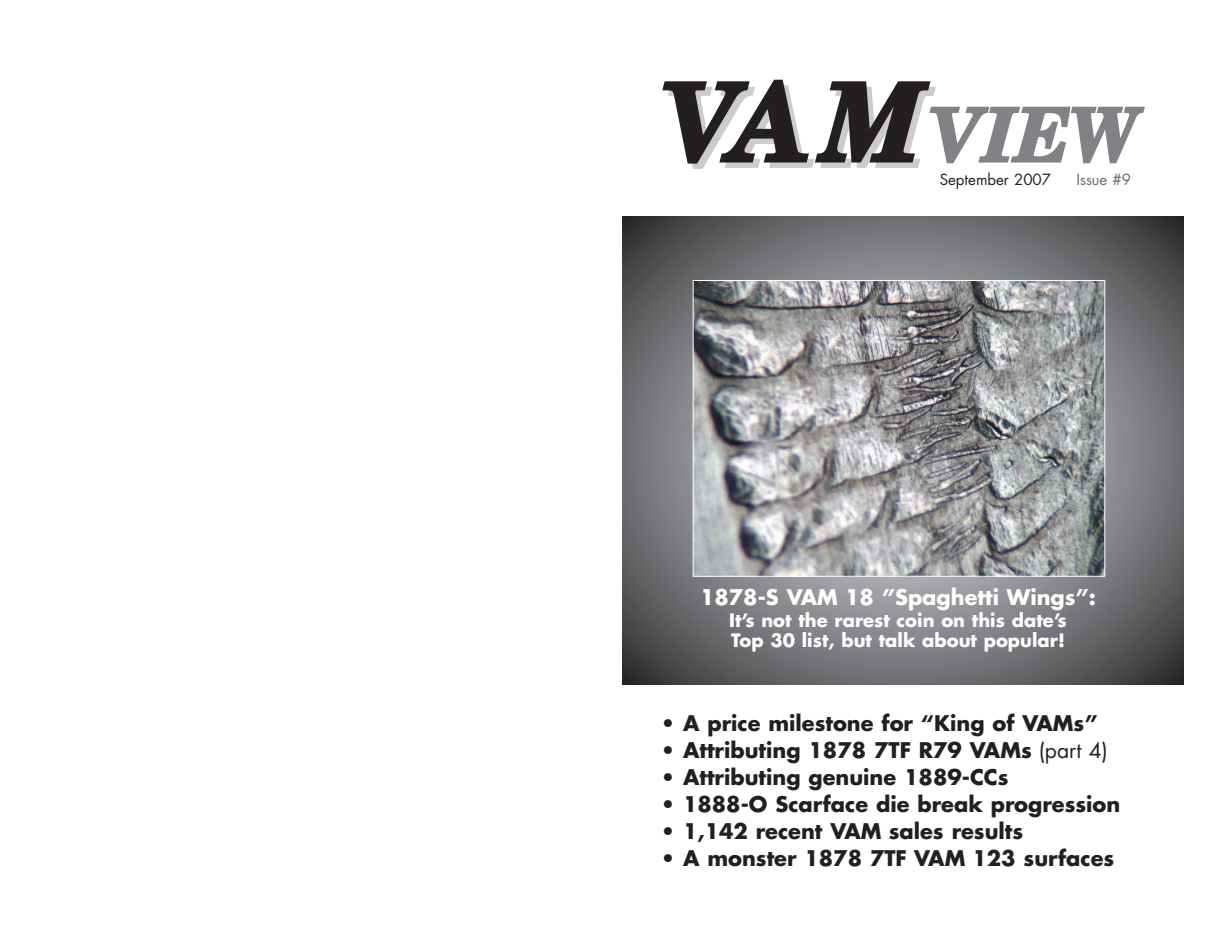
<style>
.page{position:relative;width:1215px;height:945px;background:#fff}
.page>*{position:absolute;margin:0;border:0;box-sizing:border-box;transform-origin:0 0}
.t1{font:italic 700 108px "New Century Schlbk";color:#231f20}
.t2{font:italic 700 74.25px "New Century Schlbk";color:#808285}
.t3{font:700 21px "Futura";color:#231f20}
.t4{font:700 21px "Futura";color:#fff}
.t5{font:700 18px/19.5px "Futura";color:#fff}
.t6{font:15px "Futura";color:#231f20}
.t7{font:15px "Futura";color:#6c6d70}
.s1{font-size:74.25px;color:#808285}
.s2{font-weight:400}
</style>
<div class="page">
<svg style="left:622px;top:217px;width:562px;height:467px;background:#6e6f72"></svg>
<img style="left:695px;top:282px;width:408px;height:293px">
<div style="left:693px;top:280px;width:412px;height:297px;border:1px solid #fff"></div>
<h1 class="t1" style="left:661px;top:83px;width:324px">VAM<span class="s1">V</span></h1>
<p class="t6" style="left:940px;top:173px;width:113px">September 2007</p>
<h2 class="t2" style="left:983px;top:108px;width:158px">IEW</h2>
<p class="t7" style="left:1076px;top:173px;width:56px">Issue #9</p>
<p class="t4" style="left:700px;top:587px;width:397px">1878-S VAM 18 ”Spaghetti Wings”:</p>
<p class="t5" style="left:729px;top:612px;width:339px">It’s not the rarest coin on this date’s<br>Top 30 list, but talk about popular!</p>
<p class="t3" style="left:661px;top:714px;width:438px">• A price milestone for “King of VAMs”</p>
<p class="t3" style="left:661px;top:741px;width:448px">• Attributing 1878 7TF R79 VAMs <span class="s2">(part 4)</span></p>
<p class="t3" style="left:661px;top:768px;width:349px">• Attributing genuine 1889-CCs</p>
<p class="t3" style="left:661px;top:795px;width:461px">• 1888-O Scarface die break progression</p>
<p class="t3" style="left:661px;top:822px;width:364px">• 1,142 recent VAM sales results</p>
<p class="t3" style="left:661px;top:849px;width:455px">• A monster 1878 7TF VAM 123 surfaces</p>
</div>
